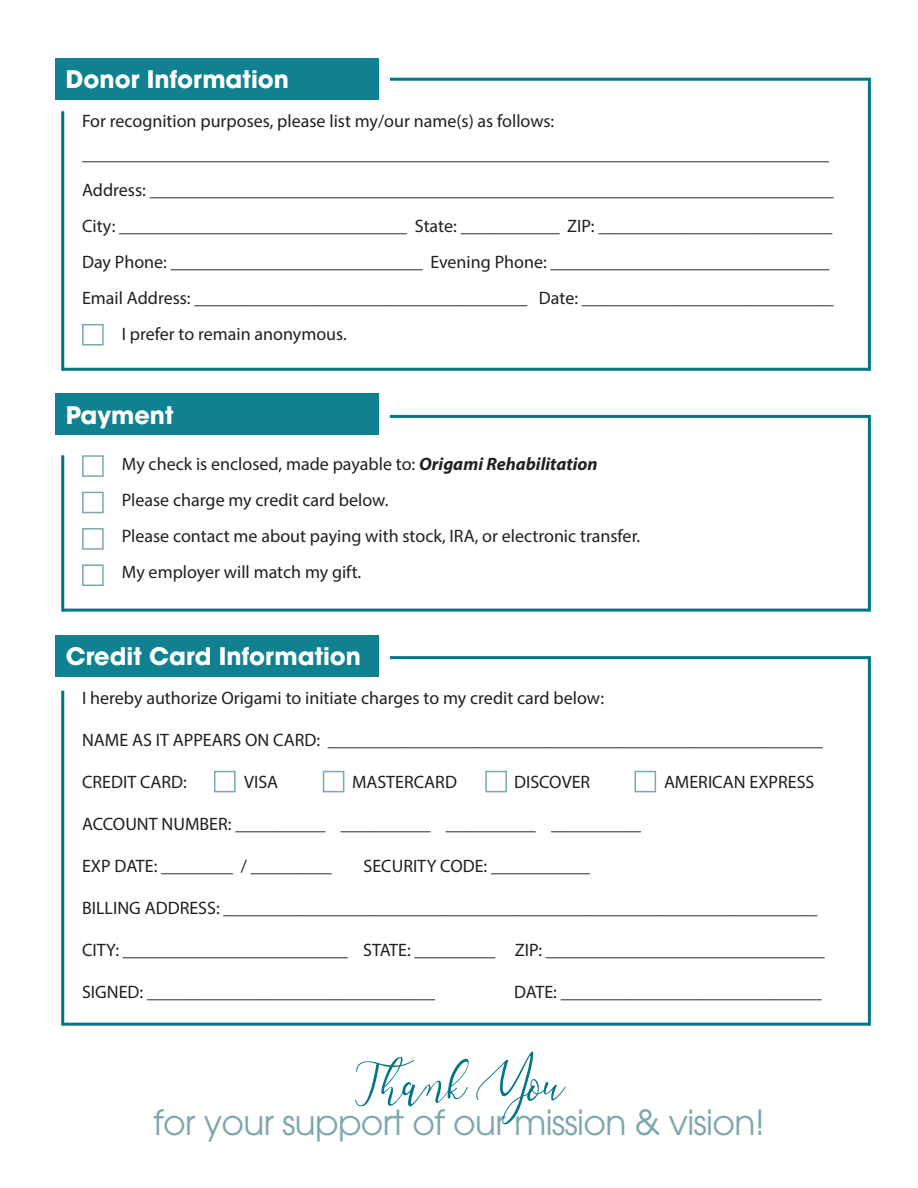
<style>
.page{position:relative;width:918px;height:1188px;background:#fff}
.page>*{position:absolute;margin:0;border:0;box-sizing:border-box;transform-origin:0 0}
.t1{font:52.5px "Anastasia";color:#007683}
.t2{font:34.5px "ITC Avant Garde Pro";letter-spacing:-.02em;color:#7ca7ae}
.t3{font:700 24px "ITC Avant Garde Pro";color:#fff}
.t4{font:18px "Myriad Pro";color:#231f20}
.s1{font-weight:700;font-style:italic}
</style>
<div class="page">
<div style="left:56px;top:58px;width:323px;height:41px;background:#108190"></div>
<div style="left:82px;top:324px;width:22px;height:22px;border:2px solid #7ca7ae"></div>
<hr style="left:390px;top:78px;width:479px;height:3px;background:#007683">
<hr style="left:63px;top:368px;width:806px;height:3px;background:#007683">
<hr style="left:868px;top:78px;width:3px;height:293px;background:#007683">
<hr style="left:61px;top:111px;width:3px;height:260px;background:#007683">
<div style="left:56px;top:394px;width:323px;height:41px;background:#108190"></div>
<div style="left:82px;top:455px;width:22px;height:22px;border:2px solid #7ca7ae"></div>
<div style="left:82px;top:492px;width:22px;height:21px;border:2px solid #7ca7ae"></div>
<div style="left:82px;top:528px;width:22px;height:22px;border:2px solid #7ca7ae"></div>
<div style="left:82px;top:564px;width:22px;height:22px;border:2px solid #7ca7ae"></div>
<hr style="left:390px;top:415px;width:479px;height:3px;background:#007683">
<hr style="left:63px;top:609px;width:806px;height:3px;background:#007683">
<hr style="left:868px;top:415px;width:3px;height:197px;background:#007683">
<hr style="left:61px;top:455px;width:3px;height:157px;background:#007683">
<div style="left:56px;top:635px;width:323px;height:41px;background:#108190"></div>
<div style="left:214px;top:771px;width:22px;height:21px;border:2px solid #7ca7ae"></div>
<div style="left:323px;top:771px;width:21px;height:21px;border:2px solid #7ca7ae"></div>
<div style="left:485px;top:771px;width:22px;height:21px;border:2px solid #7ca7ae"></div>
<div style="left:635px;top:771px;width:21px;height:21px;border:2px solid #7ca7ae"></div>
<hr style="left:390px;top:656px;width:479px;height:3px;background:#007683">
<hr style="left:63px;top:1023px;width:806px;height:3px;background:#007683">
<hr style="left:868px;top:656px;width:3px;height:370px;background:#007683">
<hr style="left:61px;top:691px;width:3px;height:335px;background:#007683">
<p class="t3" style="left:66px;top:63px;width:225px">Donor Information</p>
<p class="t4" style="left:82px;top:110px;width:474px">For recognition purposes, please list my/our name(s) as follows:</p>
<p class="t4" style="left:82px;top:143px;width:748px">___________________________________________________________________________________</p>
<p class="t4" style="left:82px;top:179px;width:753px">Address: ____________________________________________________________________________</p>
<p class="t4" style="left:82px;top:215px;width:752px">City: ________________________________ State: ___________ ZIP: __________________________</p>
<p class="t4" style="left:82px;top:251px;width:749px">Day Phone: ____________________________ Evening Phone: _______________________________</p>
<p class="t4" style="left:82px;top:287px;width:753px">Email Address: _____________________________________ Date: ____________________________</p>
<p class="t4" style="left:122px;top:323px;width:227px">I prefer to remain anonymous.</p>
<p class="t3" style="left:66px;top:399px;width:109px">Payment</p>
<p class="t4" style="left:122px;top:453px;width:477px">My check is enclosed, made payable to: <span class="s1">Origami Rehabilitation</span></p>
<p class="t4" style="left:122px;top:489px;width:268px">Please charge my credit card below.</p>
<p class="t4" style="left:122px;top:525px;width:520px">Please contact me about paying with stock, IRA, or electronic transfer.</p>
<p class="t4" style="left:122px;top:561px;width:241px">My employer will match my gift.</p>
<p class="t3" style="left:66px;top:640px;width:297px">Credit Card Information</p>
<p class="t4" style="left:82px;top:687px;width:524px">I hereby authorize Origami to initiate charges to my credit card below:</p>
<p class="t4" style="left:82px;top:729px;width:742px">NAME AS IT APPEARS ON CARD: _______________________________________________________</p>
<p class="t4" style="left:82px;top:771px;width:106px">CREDIT CARD:</p>
<p class="t4" style="left:244px;top:771px;width:36px">VISA</p>
<p class="t4" style="left:352px;top:771px;width:106px">MASTERCARD</p>
<p class="t4" style="left:514px;top:771px;width:78px">DISCOVER</p>
<p class="t4" style="left:664px;top:771px;width:152px">AMERICAN EXPRESS</p>
<p class="t4" style="left:82px;top:813px;width:561px">ACCOUNT NUMBER: __________ __________ __________ __________</p>
<p class="t4" style="left:82px;top:855px;width:251px">EXP DATE: ________ / _________</p>
<p class="t4" style="left:364px;top:855px;width:228px">SECURITY CODE: ___________</p>
<p class="t4" style="left:82px;top:897px;width:737px">BILLING ADDRESS: __________________________________________________________________</p>
<p class="t4" style="left:82px;top:939px;width:744px">CITY: _________________________ STATE: _________ ZIP: _______________________________</p>
<p class="t4" style="left:82px;top:981px;width:355px">SIGNED: ________________________________</p>
<p class="t4" style="left:514px;top:981px;width:309px">DATE: _____________________________</p>
<p class="t1" style="left:355px;top:1047px;width:209px">Thank You</p>
<p class="t2" style="left:153px;top:1101px;width:613px">for your support of our mission &amp; vision!</p>
</div>
